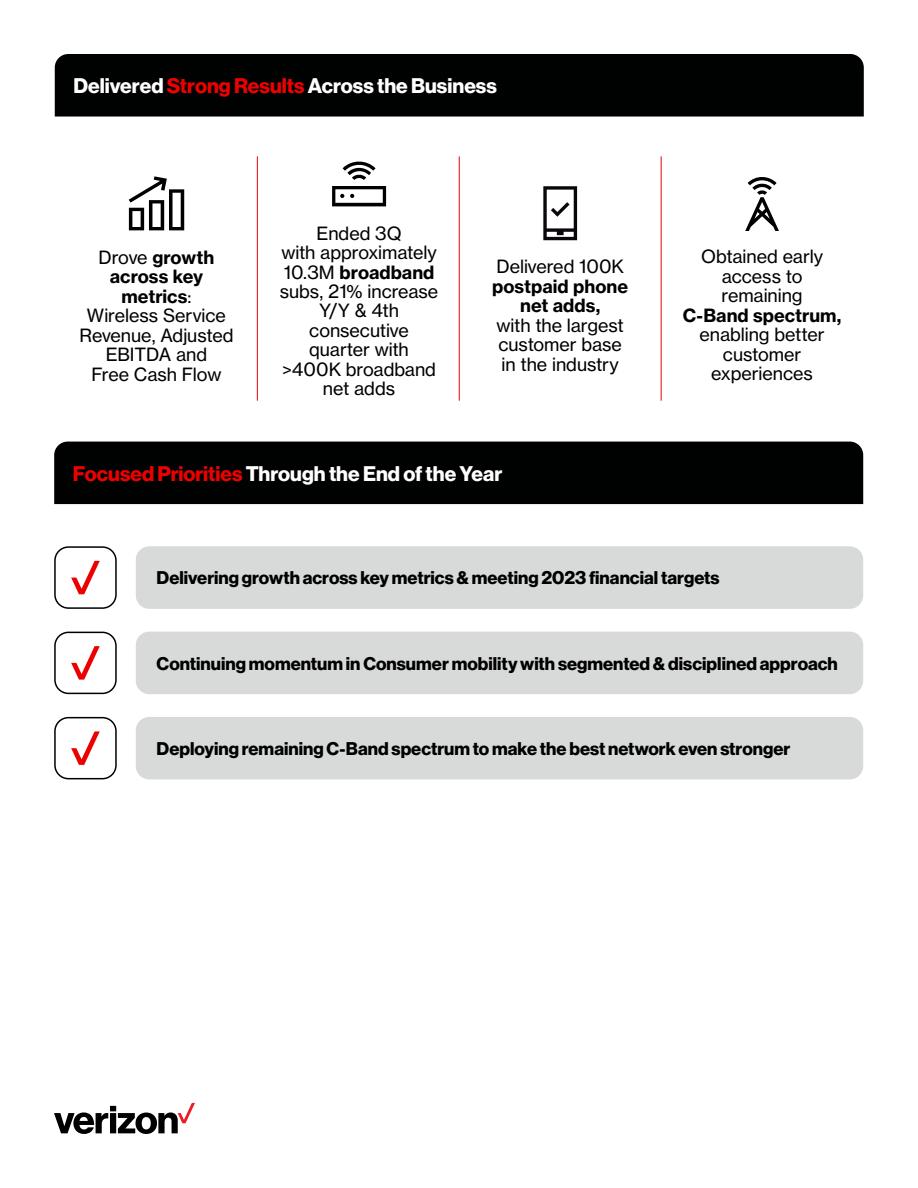
<style>
.page{position:relative;width:918px;height:1188px;background:#fff}
.page>*{position:absolute;margin:0;border:0;box-sizing:border-box;transform-origin:0 0}
.t1{font:700 20.7px "Verizon NHGDS";color:#fff}
.t2{font:18px/19.5px "Verizon NHGTX";letter-spacing:-.005em;color:#000;text-align:center}
.t3{font:700 18px "Verizon NHGDS";color:#000}
.t4{font:700 18px/19.5px "Verizon NHGTX";color:#000;text-align:center}
.s1{color:#e00}
.s2{font-weight:400}
.s3{font-weight:700}
</style>
<div class="page">
<svg style="left:54px;top:1103px;width:141px;height:31px"></svg>
<div style="left:55px;top:54px;width:809px;height:63px;background:#000101"></div>
<div style="left:54px;top:442px;width:809px;height:62px;background:#000101"></div>
<hr style="left:257px;top:156px;width:1px;height:245px;background:#ed1d24">
<hr style="left:459px;top:156px;width:1px;height:245px;background:#ed1d24">
<hr style="left:661px;top:156px;width:1px;height:245px;background:#ed1d24">
<div style="left:54px;top:546px;width:63px;height:63px;border:2px solid #000;border-radius:14px"></div>
<svg style="left:71px;top:561px;width:29px;height:33px"></svg>
<div style="left:136px;top:546px;width:727px;height:63px;background:#d8dad9;border-radius:14px"></div>
<div style="left:54px;top:632px;width:63px;height:62px;border:2px solid #000;border-radius:14px"></div>
<svg style="left:71px;top:646px;width:29px;height:34px"></svg>
<div style="left:136px;top:632px;width:727px;height:62px;background:#d8dad9;border-radius:14px"></div>
<div style="left:54px;top:717px;width:63px;height:62px;border:2px solid #000;border-radius:14px"></div>
<svg style="left:71px;top:731px;width:29px;height:34px"></svg>
<div style="left:136px;top:717px;width:727px;height:62px;background:#d8dad9;border-radius:14px"></div>
<svg style="left:745px;top:177px;width:34px;height:54px"></svg>
<svg style="left:129px;top:176px;width:55px;height:54px"></svg>
<svg style="left:332px;top:162px;width:54px;height:44px"></svg>
<svg style="left:543px;top:186px;width:34px;height:54px"></svg>
<h2 class="t1" style="left:74px;top:74px;width:425px">Delivered <span class="s1">Strong Results</span> Across the Business</h2>
<p class="t4" style="left:99px;top:247px;width:117px"><span class="s2">Drove</span> growth across key metrics<span class="s2">:</span></p>
<p class="t2" style="left:79px;top:306px;width:156px">Wireless Service<br>Revenue, Adjusted<br>EBITDA and<br>Free Cash Flow</p>
<p class="t2" style="left:280px;top:223px;width:160px">Ended 3Q<br>with approximately<br>10.3M <span class="s3">broadband </span>subs, 21% increase<br>Y/Y &amp; 4th consecutive quarter with &gt;400K broadband net adds</p>
<p class="t2" style="left:492px;top:257px;width:137px">Delivered 100K <span class="s3">postpaid phone net adds,<br></span>with the largest customer base in the industry</p>
<h2 class="t1" style="left:73px;top:461px;width:431px"><span class="s1">Focused Priorities</span> Through the End of the Year</h2>
<p class="t2" style="left:701px;top:246px;width:123px">Obtained early access to remaining</p>
<p class="t2" style="left:683px;top:305px;width:160px"><span class="s3">C-Band spectrum, </span>enabling better customer experiences</p>
<p class="t3" style="left:157px;top:567px;width:564px">Delivering growth across key metrics &amp; meeting 2023 financial targets</p>
<p class="t3" style="left:157px;top:653px;width:683px">Continuing momentum in Consumer mobility with segmented &amp; disciplined approach</p>
<p class="t3" style="left:157px;top:738px;width:635px">Deploying remaining C-Band spectrum to make the best network even stronger</p>
</div>
